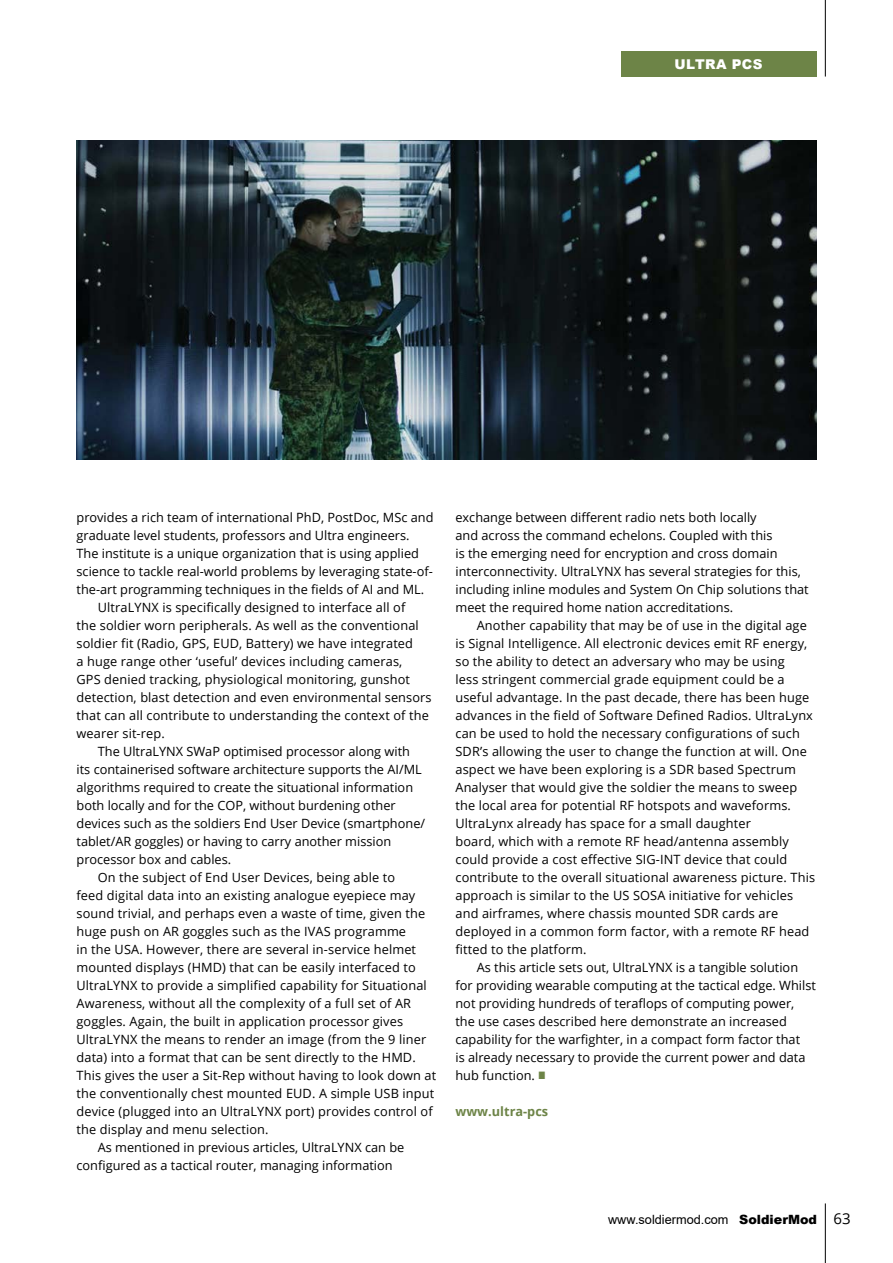
<style>
.page{position:relative;width:893px;height:1263px;background:#fff}
.page>*{position:absolute;margin:0;border:0;box-sizing:border-box;transform-origin:0 0}
.t1{font:900 13.5px "Arial";letter-spacing:.035em;color:#fff}
.t2{font:12.75px/18px "Open Sans";letter-spacing:.01em;color:#000}
.t3{font:12.75px "Arial";color:#000}
.t4{font:700 12.75px "Open Sans";color:#6d8447}
.s1{color:#6d8447}
.s2{font-weight:900}
.s3{font-family:"Open Sans";font-size:15px}
</style>
<div class="page">
<hr style="left:825px;top:0;width:1px;height:77px;background:#000">
<hr style="left:825px;top:1203px;width:1px;height:60px;background:#000">
<div style="left:621px;top:51px;width:195px;height:26px;background:#6d8447"></div>
<img style="left:77px;top:140px;width:739px;height:319px">
<p class="t1" style="left:675px;top:54px;width:90px">ULTRA PCS</p>
<p class="t2" style="left:77px;top:508px;width:359px">provides a rich team of international PhD, PostDoc, MSc and</p>
<p class="t2" style="left:77px;top:526px;width:334px">graduate level students, professors and Ultra engineers.</p>
<p class="t2" style="left:77px;top:544px;width:344px">The institute is a unique organization that is using applied</p>
<p class="t2" style="left:77px;top:562px;width:358px">science to tackle real-world problems by leveraging state-of-</p>
<p class="t2" style="left:77px;top:580px;width:349px">the-art programming techniques in the fields of AI and ML.</p>
<p class="t2" style="left:98px;top:598px;width:309px">UltraLYNX is specifically designed to interface all of</p>
<p class="t2" style="left:77px;top:616px;width:344px">the soldier worn peripherals. As well as the conventional</p>
<p class="t2" style="left:77px;top:634px;width:338px">soldier fit (Radio, GPS, EUD, Battery) we have integrated</p>
<p class="t2" style="left:77px;top:652px;width:327px">a huge range other ‘useful’ devices including cameras,</p>
<p class="t2" style="left:77px;top:670px;width:335px">GPS denied tracking, physiological monitoring, gunshot</p>
<p class="t2" style="left:77px;top:688px;width:357px">detection, blast detection and even environmental sensors</p>
<p class="t2" style="left:77px;top:706px;width:354px">that can all contribute to understanding the context of the</p>
<p class="t2" style="left:77px;top:724px;width:90px">wearer sit-rep.</p>
<p class="t2" style="left:98px;top:742px;width:314px">The UltraLYNX SWaP optimised processor along with</p>
<p class="t2" style="left:77px;top:760px;width:347px">its containerised software architecture supports the AI/ML</p>
<p class="t2" style="left:77px;top:778px;width:338px">algorithms required to create the situational information</p>
<p class="t2" style="left:77px;top:796px;width:321px">both locally and for the COP, without burdening other</p>
<p class="t2" style="left:77px;top:814px;width:350px">devices such as the soldiers End User Device (smartphone/</p>
<p class="t2" style="left:77px;top:832px;width:316px">tablet/AR goggles) or having to carry another mission</p>
<p class="t2" style="left:77px;top:850px;width:156px">processor box and cables.</p>
<p class="t2" style="left:98px;top:868px;width:299px">On the subject of End User Devices, being able to</p>
<p class="t2" style="left:77px;top:886px;width:340px">feed digital data into an existing analogue eyepiece may</p>
<p class="t2" style="left:77px;top:904px;width:350px">sound trivial, and perhaps even a waste of time, given the</p>
<p class="t2" style="left:77px;top:922px;width:331px">huge push on AR goggles such as the IVAS programme</p>
<p class="t2" style="left:77px;top:940px;width:341px">in the USA. However, there are several in-service helmet</p>
<p class="t2" style="left:77px;top:958px;width:341px">mounted displays (HMD) that can be easily interfaced to</p>
<p class="t2" style="left:77px;top:976px;width:352px">UltraLYNX to provide a simplified capability for Situational</p>
<p class="t2" style="left:77px;top:994px;width:336px">Awareness, without all the complexity of a full set of AR</p>
<p class="t2" style="left:77px;top:1012px;width:328px">goggles. Again, the built in application processor gives</p>
<p class="t2" style="left:77px;top:1030px;width:351px">UltraLYNX the means to render an image (from the 9 liner</p>
<p class="t2" style="left:77px;top:1048px;width:341px">data) into a format that can be sent directly to the HMD.</p>
<p class="t2" style="left:77px;top:1066px;width:361px">This gives the user a Sit-Rep without having to look down at</p>
<p class="t2" style="left:77px;top:1084px;width:359px">the conventionally chest mounted EUD. A simple USB input</p>
<p class="t2" style="left:77px;top:1102px;width:358px">device (plugged into an UltraLYNX port) provides control of</p>
<p class="t2" style="left:77px;top:1120px;width:193px">the display and menu selection.</p>
<p class="t2" style="left:98px;top:1138px;width:308px">As mentioned in previous articles, UltraLYNX can be</p>
<p class="t2" style="left:77px;top:1156px;width:318px">configured as a tactical router, managing information</p>
<p class="t2" style="left:455px;top:508px;width:355px">exchange between different radio nets both locally<br>and across the command echelons. Coupled with this<br>is the emerging need for encryption and cross domain interconnectivity. UltraLYNX has several strategies for this, including inline modules and System On Chip solutions that meet the required home nation accreditations.</p>
<p class="t2" style="left:455px;top:616px;width:361px;text-indent:21px">Another capability that may be of use in the digital age is Signal Intelligence. All electronic devices emit RF energy, so the ability to detect an adversary who may be using<br>less stringent commercial grade equipment could be a useful advantage. In the past decade, there has been huge advances in the field of Software Defined Radios. UltraLynx can be used to hold the necessary configurations of such SDR’s allowing the user to change the function at will. One aspect we have been exploring is a SDR based Spectrum Analyser that would give the soldier the means to sweep the local area for potential RF hotspots and waveforms.<br>UltraLynx already has space for a small daughter<br>board, which with a remote RF head/antenna assembly could provide a cost effective SIG-INT device that could contribute to the overall situational awareness picture. This approach is similar to the US SOSA initiative for vehicles and airframes, where chassis mounted SDR cards are deployed in a common form factor, with a remote RF head fitted to the platform.</p>
<p class="t2" style="left:455px;top:958px;width:362px;text-indent:21px">As this article sets out, UltraLYNX is a tangible solution for providing wearable computing at the tactical edge. Whilst not providing hundreds of teraflops of computing power, the use cases described here demonstrate an increased capability for the warfighter, in a compact form factor that<br>is already necessary to provide the current power and data hub function. <span class="s1">■</span></p>
<p class="t4" style="left:455px;top:1102px;width:94px">www.ultra-pcs</p>
<p class="t3" style="left:608px;top:1211px;width:244px">www.soldiermod.com <span class="s2">SoldierMod</span> <span class="s3">63</span></p>
</div>
